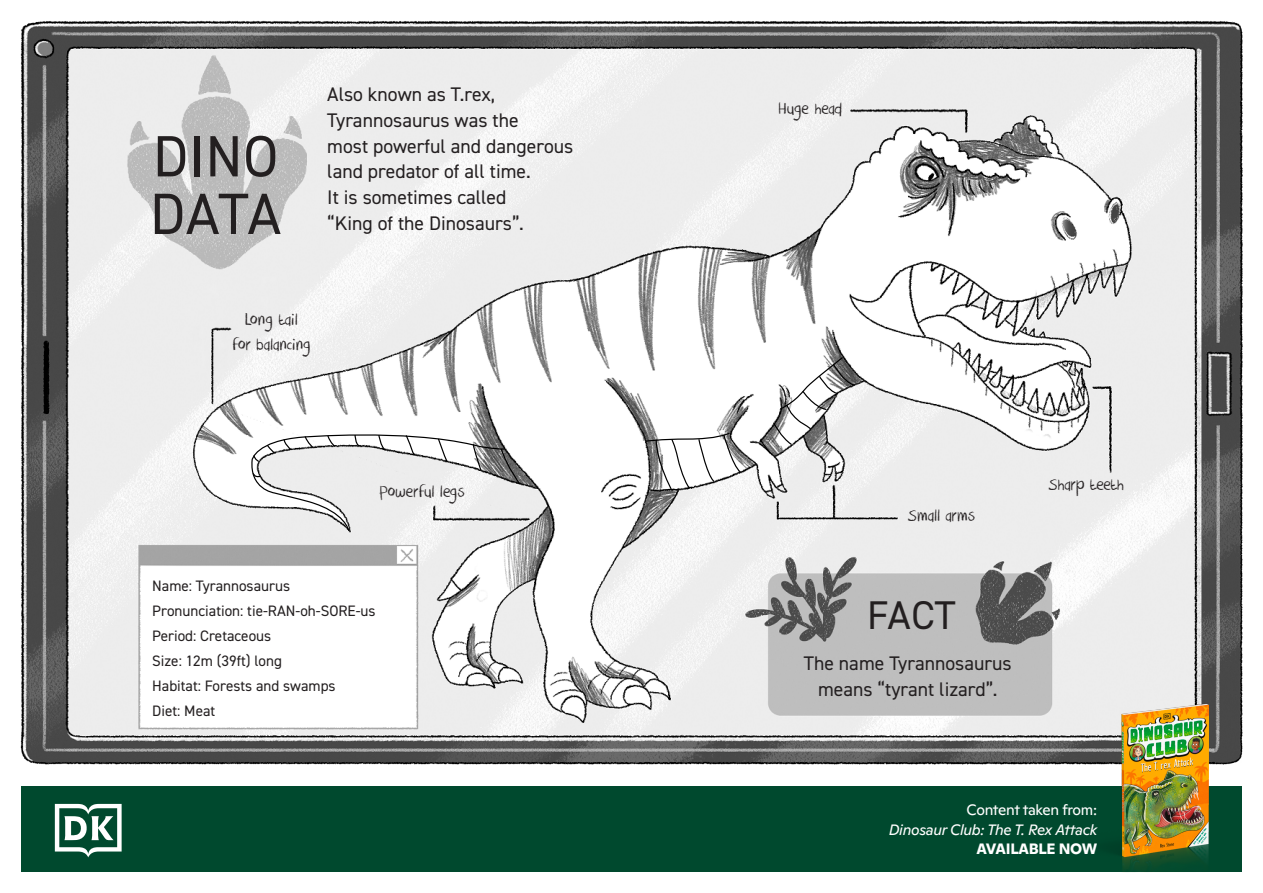
<style>
.page{position:relative;width:1263px;height:893px;background:#fff}
.page>*{position:absolute;margin:0;border:0;box-sizing:border-box;transform-origin:0 0}
.t1{font:58.35px/57.6px "DIN2014";letter-spacing:.01em;color:#231f20}
.t2{font:40.2px "DIN2014";color:#231f20}
.t3{font:19.65px/25.8px "DIN2014";color:#231f20}
.t4{font:18.15px/25px "Crayon Crumble";color:#231f20;text-align:center}
.t5{font:15.15px/25px "DIN2014";color:#231f20}
.t6{font:italic 15px "ABC Ginto Normal";letter-spacing:-.02em;color:#fff}
.t7{font:15px "ABC Ginto Normal";letter-spacing:-.025em;color:#fff}
.t8{font:700 15px "ABC Ginto Normal";letter-spacing:-.02em;color:#fff}
</style>
<div class="page">
<img style="left:20px;top:20px;width:1223px;height:852px">
<img style="left:1047px;top:664px;width:161px;height:208px">
<svg style="left:249px;top:429px;width:272px;height:103px"></svg>
<svg style="left:759px;top:356px;width:96px;height:99px"></svg>
<svg style="left:644px;top:431px;width:98px;height:59px"></svg>
<svg style="left:55px;top:804px;width:67px;height:53px"></svg>
<h1 class="t1" style="left:150px;top:126px;width:133px">DINO<br>DATA</h1>
<p class="t3" style="left:327px;top:81px;width:248px">Also known as T.rex,<br>Tyrannosaurus was the<br>most powerful and dangerous land predator of all time.<br>It is sometimes called<br>“King of the Dinosaurs”.</p>
<p class="t4" style="left:232px;top:308px;width:80px">Long tail<br>for balancing</p>
<p class="t4" style="left:379px;top:479px;width:87px">Powerful legs</p>
<p class="t5" style="left:152px;top:573px;width:225px">Name: Tyrannosaurus<br>Pronunciation: tie-RAN-oh-SORE-us<br>Period: Cretaceous<br>Size: 12m (39ft) long<br>Habitat: Forests and swamps<br>Diet: Meat</p>
<p class="t4" style="left:778px;top:97px;width:65px">Huge head</p>
<p class="t4" style="left:908px;top:503px;width:68px">Small arms</p>
<h2 class="t2" style="left:867px;top:590px;width:90px">FACT</h2>
<p class="t3" style="left:804px;top:650px;width:209px;text-align:center">The name Tyrannosaurus means “tyrant lizard”.</p>
<p class="t4" style="left:1049px;top:472px;width:76px">Sharp teeth</p>
<p class="t7" style="left:966px;top:801px;width:132px">Content taken from:</p>
<p class="t6" style="left:889px;top:820px;width:210px">Dinosaur Club: The T. Rex Attack</p>
<p class="t8" style="left:976px;top:840px;width:122px">AVAILABLE NOW</p>
</div>
